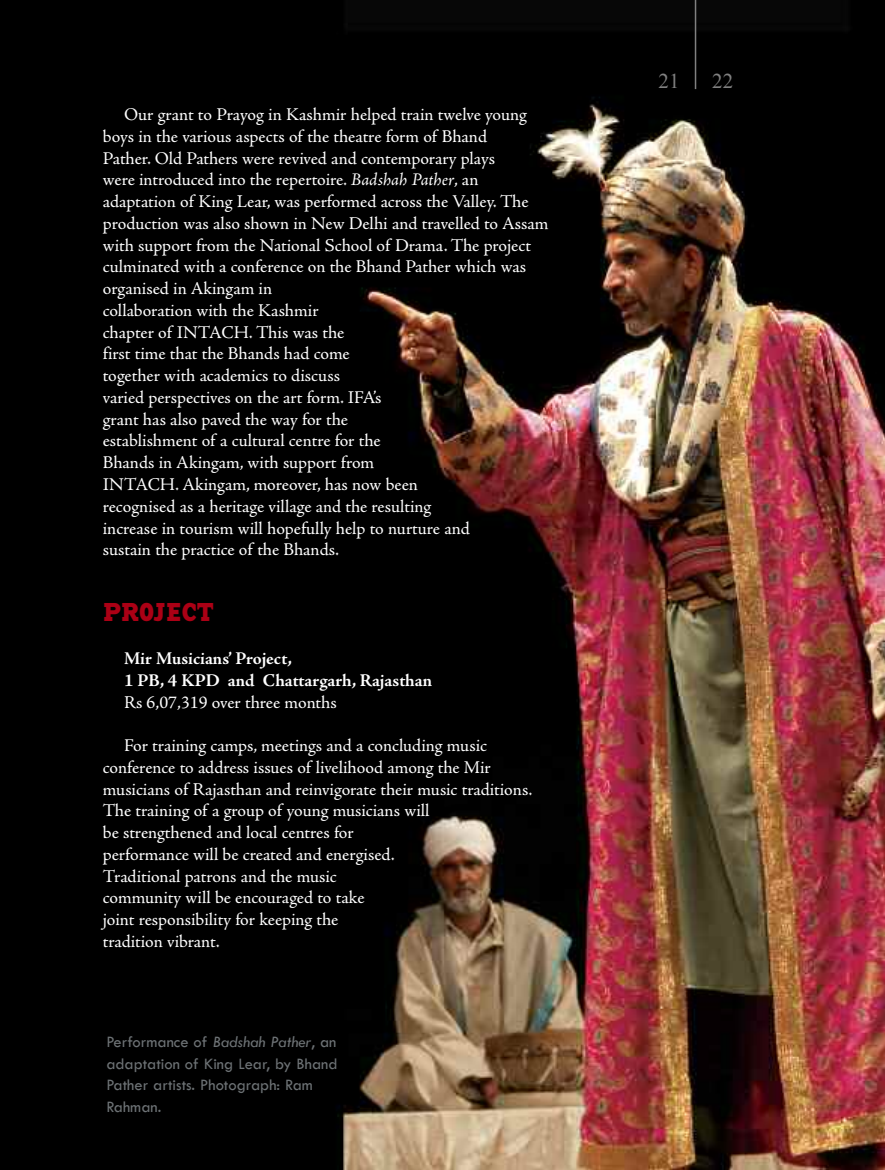
<style>
.page{position:relative;width:885px;height:1170px;background:#fff}
.page>*{position:absolute;margin:0;border:0;box-sizing:border-box;transform-origin:0 0}
.t1{font:27px "Base Twelve Serif SCB";color:#ab0015}
.t2{font:21px "Times New Roman";color:#808080}
.t3{font:18px/21.8px "Adobe Jenson Pro";letter-spacing:-.005em;color:#fff}
.t4{font:700 18px/21.8px "Adobe Jenson Pro";letter-spacing:-.005em;color:#fff}
.t5{font:16.5px/21.6px "Tw Cen";color:#6d7275}
.s1{font-style:italic}
</style>
<div class="page">
<img style="left:0;top:0;width:884px;height:1169px">
<hr style="left:694px;top:0;width:2px;height:89px;background:#808080">
<p class="t3" style="left:103px;top:105px;width:447px;text-indent:21px">Our grant to Prayog in Kashmir helped train twelve young boys in the various aspects of the theatre form of Bhand<br>Pather. Old Pathers were revived and contemporary plays<br>were introduced into the repertoire. <span class="s1">Badshah Pather</span>, an adaptation of King Lear, was performed across the Valley. The production was also shown in New Delhi and travelled to Assam with support from the National School of Drama. The project culminated with a conference on the Bhand Pather which was organised in Akingam in<br>collaboration with the Kashmir<br>chapter of INTACH. This was the<br>first time that the Bhands had come<br>together with academics to discuss<br>varied perspectives on the art form. IFA’s<br>grant has also paved the way for the<br>establishment of a cultural centre for the<br>Bhands in Akingam, with support from<br>INTACH. Akingam, moreover, has now been<br>recognised as a heritage village and the resulting<br>increase in tourism will hopefully help to nurture and<br>sustain the practice of the Bhands.</p>
<h1 class="t1" style="left:103px;top:595px;width:112px">PROJECT</h1>
<p class="t4" style="left:124px;top:649px;width:309px">Mir Musicians’ Project,<br>1 PB, 4 KPD and Chattargarh, Rajasthan</p>
<p class="t3" style="left:124px;top:693px;width:214px">Rs 6,07,319 over three months</p>
<p class="t3" style="left:103px;top:736px;width:431px;text-indent:21px">For training camps, meetings and a concluding music conference to address issues of livelihood among the Mir musicians of Rajasthan and reinvigorate their music traditions.<br>The training of a group of young musicians will<br>be strengthened and local centres for<br>performance will be created and energised.<br>Traditional patrons and the music<br>community will be encouraged to take<br>joint responsibility for keeping the<br>tradition vibrant.</p>
<p class="t5" style="left:106px;top:1030px;width:233px">Performance of <span class="s1">Badshah Pather</span>, an adaptation of King Lear, by Bhand<br>Pather artists. Photograph: Ram<br>Rahman.</p>
<p class="t2" style="left:658px;top:70px;width:22px">21</p>
<p class="t2" style="left:712px;top:70px;width:22px">22</p>
</div>
